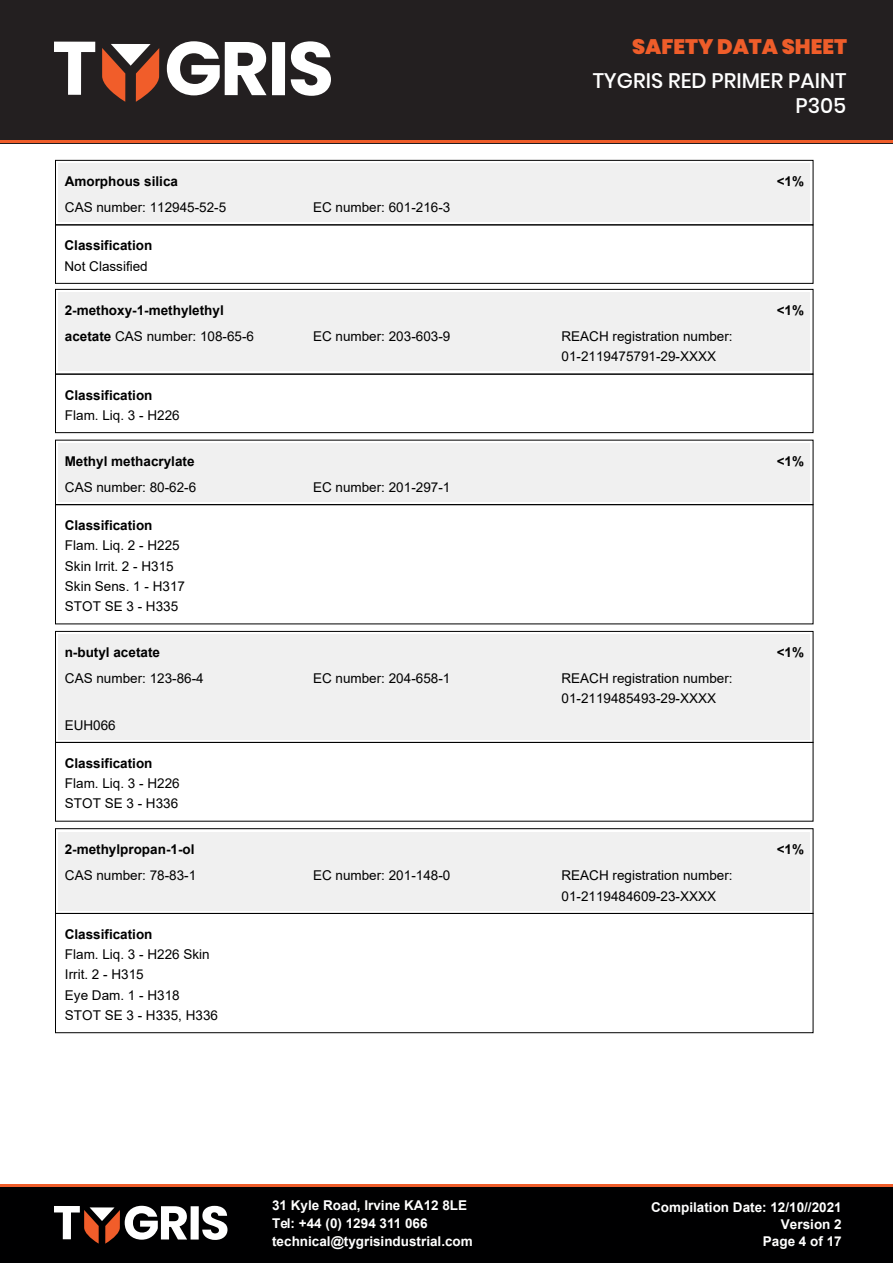
<style>
.page{position:relative;width:893px;height:1263px;background:#fff}
.page>*{position:absolute;margin:0;border:0;box-sizing:border-box;transform-origin:0 0}
.t1{font:500 21px/25.2px "Poppins";color:#fff;text-align:right}
.t2{font:900 21px "Poppins";color:#ef5d2a}
.t3{font:13.5px/20.2px "Arial";color:#000}
.t4{font:700 13.5px "Arial";color:#000}
.t5{font:700 13.5px/17px "Arial";color:#fff;text-align:right}
.s1{font-weight:700}
</style>
<div class="page">
<div style="left:0;top:1186px;width:893px;height:77px;background:#000001"></div>
<div style="left:0;top:0;width:893px;height:143px;background:#231f20"></div>
<hr style="left:0;top:140px;width:893px;height:3px;background:#ef5d2a">
<hr style="left:0;top:1184px;width:893px;height:2px;background:#ef5d2a">
<svg style="left:54px;top:42px;width:41px;height:53px"></svg>
<svg style="left:167px;top:41px;width:100px;height:54px"></svg>
<div style="left:272px;top:42px;width:13px;height:53px;background:#fff"></div>
<svg style="left:291px;top:41px;width:40px;height:55px"></svg>
<svg style="left:102px;top:44px;width:57px;height:58px"></svg>
<div style="left:191px;top:1206px;width:8px;height:33px;background:#fff"></div>
<svg style="left:202px;top:1206px;width:26px;height:34px"></svg>
<svg style="left:54px;top:1206px;width:133px;height:38px"></svg>
<div style="left:58px;top:163px;width:752px;height:59px;background:#f0f0f0"></div>
<div style="left:55px;top:160px;width:758px;height:65px;border:1px solid #000"></div>
<div style="left:55px;top:224px;width:758px;height:60px;border:1px solid #000"></div>
<div style="left:58px;top:292px;width:752px;height:79px;background:#f0f0f0"></div>
<div style="left:55px;top:289px;width:758px;height:85px;border:1px solid #000"></div>
<div style="left:55px;top:374px;width:758px;height:59px;border:1px solid #000"></div>
<div style="left:58px;top:443px;width:752px;height:59px;background:#f0f0f0"></div>
<div style="left:55px;top:504px;width:758px;height:120px;border:1px solid #000"></div>
<div style="left:58px;top:634px;width:752px;height:105px;background:#f0f0f0"></div>
<div style="left:55px;top:631px;width:758px;height:112px;border:1px solid #000"></div>
<div style="left:55px;top:742px;width:758px;height:79px;border:1px solid #000"></div>
<div style="left:58px;top:832px;width:752px;height:78px;background:#f0f0f0"></div>
<div style="left:55px;top:828px;width:758px;height:86px;border:1px solid #000"></div>
<div style="left:55px;top:913px;width:758px;height:120px;border:1px solid #000"></div>
<h1 class="t2" style="left:632px;top:34px;width:216px">SAFETY DATA SHEET</h1>
<h1 class="t1" style="left:593px;top:68px;width:255px">TYGRIS RED PRIMER PAINT<br>P305</h1>
<p class="t4" style="left:65px;top:172px;width:115px">Amorphous silica</p>
<p class="t4" style="left:777px;top:172px;width:29px">&lt;1%</p>
<p class="t3" style="left:65px;top:197px;width:163px">CAS number: 112945-52-5</p>
<p class="t3" style="left:313px;top:197px;width:139px">EC number: 601-216-3</p>
<p class="t4" style="left:64px;top:236px;width:89px">Classification</p>
<p class="t3" style="left:64px;top:256px;width:85px">Not Classified</p>
<p class="t4" style="left:65px;top:301px;width:161px">2-methoxy-1-methylethyl</p>
<p class="t4" style="left:777px;top:301px;width:29px">&lt;1%</p>
<p class="t3" style="left:65px;top:326px;width:191px"><span class="s1">acetate</span> CAS number: 108-65-6</p>
<p class="t3" style="left:313px;top:326px;width:139px">EC number: 203-603-9</p>
<p class="t3" style="left:561px;top:326px;width:173px">REACH registration number:<br>01-2119475791-29-XXXX</p>
<p class="t4" style="left:65px;top:385px;width:89px">Classification</p>
<p class="t3" style="left:65px;top:405px;width:116px">Flam. Liq. 3 - H226</p>
<p class="t4" style="left:65px;top:451px;width:131px">Methyl methacrylate</p>
<p class="t4" style="left:777px;top:451px;width:29px">&lt;1%</p>
<p class="t3" style="left:65px;top:477px;width:133px">CAS number: 80-62-6</p>
<p class="t3" style="left:313px;top:477px;width:139px">EC number: 201-297-1</p>
<p class="t4" style="left:65px;top:516px;width:89px">Classification</p>
<p class="t3" style="left:65px;top:535px;width:122px">Flam. Liq. 2 - H225<br>Skin Irrit. 2 - H315<br>Skin Sens. 1 - H317<br>STOT SE 3 - H335</p>
<p class="t4" style="left:777px;top:643px;width:29px">&lt;1%</p>
<p class="t3" style="left:313px;top:668px;width:139px">EC number: 204-658-1</p>
<p class="t3" style="left:561px;top:668px;width:173px">REACH registration number:<br>01-2119485493-29-XXXX</p>
<p class="t4" style="left:65px;top:643px;width:97px">n-butyl acetate</p>
<p class="t3" style="left:65px;top:668px;width:140px">CAS number: 123-86-4</p>
<p class="t3" style="left:65px;top:715px;width:53px">EUH066</p>
<p class="t4" style="left:65px;top:754px;width:89px">Classification</p>
<p class="t3" style="left:65px;top:773px;width:116px">Flam. Liq. 3 - H226<br>STOT SE 3 - H336</p>
<p class="t4" style="left:65px;top:840px;width:131px">2-methylpropan-1-ol</p>
<p class="t4" style="left:777px;top:840px;width:29px">&lt;1%</p>
<p class="t3" style="left:65px;top:865px;width:133px">CAS number: 78-83-1</p>
<p class="t3" style="left:313px;top:865px;width:139px">EC number: 201-148-0</p>
<p class="t3" style="left:561px;top:865px;width:173px">REACH registration number:<br>01-2119484609-23-XXXX</p>
<p class="t4" style="left:65px;top:925px;width:89px">Classification</p>
<p class="t3" style="left:65px;top:944px;width:155px">Flam. Liq. 3 - H226 Skin<br>Irrit. 2 - H315<br>Eye Dam. 1 - H318<br>STOT SE 3 - H335, H336</p>
<p class="t5" style="left:272px;top:1196px;width:202px;line-height:18px;text-align:left">31 Kyle Road, Irvine KA12 8LE<br>Tel: +44 (0) 1294 311 066 technical@tygrisindustrial.com</p>
<p class="t5" style="left:651px;top:1199px;width:192px">Compilation Date: 12/10//2021<br>Version 2<br>Page 4 of 17</p>
</div>
